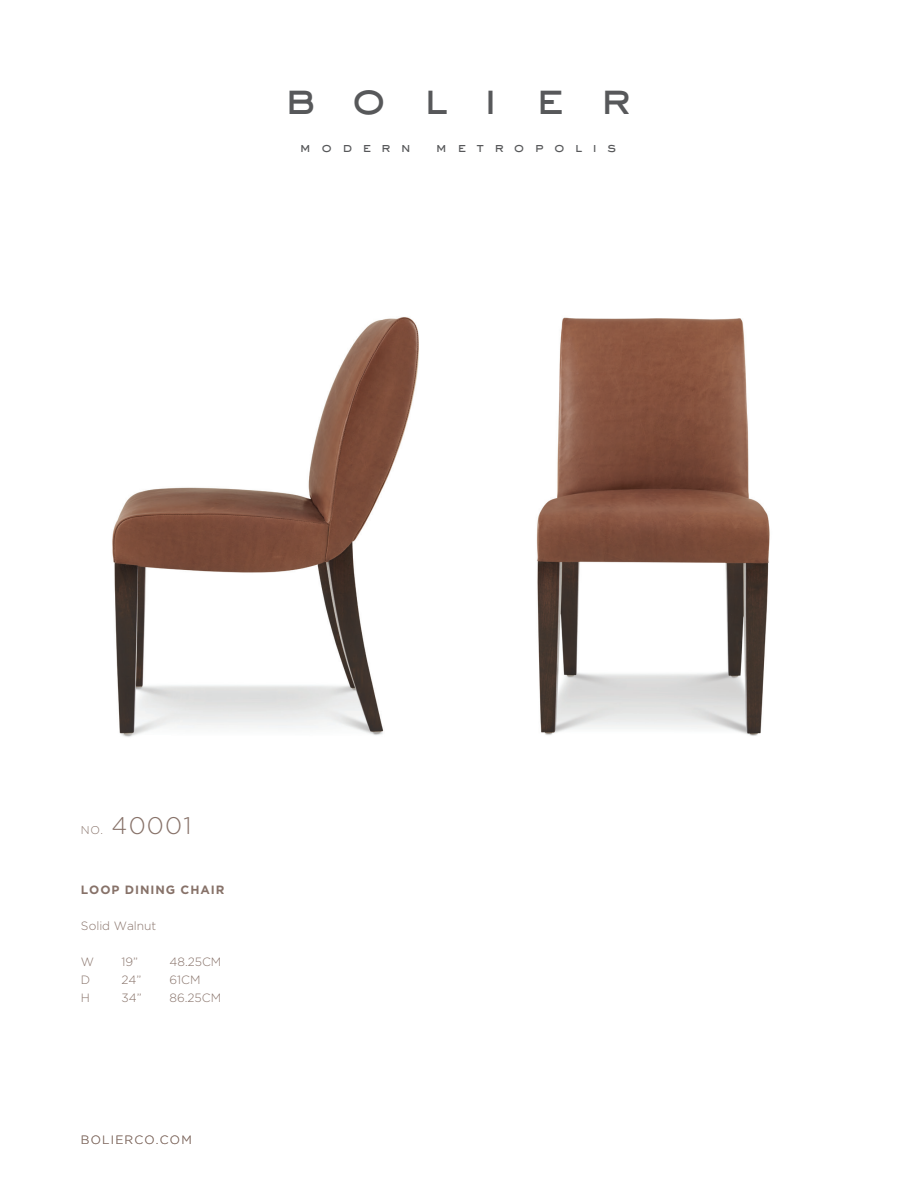
<style>
.page{position:relative;width:918px;height:1188px;background:#fff}
.page>*{position:absolute;margin:0;border:0;box-sizing:border-box;transform-origin:0 0}
.t1{font:500 45px "Sackers Gothic Std";letter-spacing:.76em;color:#57585a}
.t2{font:300 24px "Gotham";letter-spacing:.05em;color:#877269}
.t3{font:500 13.5px "Sackers Gothic Std";letter-spacing:.72em;color:#57585a}
.t4{font:300 12px "Gotham";color:#877269}
.t5{font:700 12px "Gotham";letter-spacing:.075em;color:#877269}
.t6{font:300 12px "Gotham";letter-spacing:.1em;color:#877269}
.s1{font-size:11.25px}
</style>
<div class="page">
<img style="left:536px;top:317px;width:234px;height:419px">
<img style="left:112px;top:317px;width:307px;height:420px">
<h1 class="t1" style="left:283px;top:68px;width:350px">bolier</h1>
<p class="t3" style="left:300px;top:138px;width:113px">modern</p>
<p class="t3" style="left:436px;top:138px;width:182px">metropolis</p>
<h2 class="t2" style="left:81px;top:812px;width:112px"><span class="s1">NO.</span> 40001</h2>
<p class="t5" style="left:81px;top:883px;width:145px">LOOP DINING CHAIR</p>
<p class="t4" style="left:81px;top:919px;width:77px">Solid Walnut</p>
<p class="t4" style="left:81px;top:955px;width:15px">W</p>
<p class="t4" style="left:121px;top:955px;width:18px">19”</p>
<p class="t4" style="left:169px;top:955px;width:53px">48.25CM</p>
<p class="t4" style="left:81px;top:973px;width:11px">D</p>
<p class="t4" style="left:121px;top:973px;width:21px">24”</p>
<p class="t4" style="left:169px;top:973px;width:32px">61CM</p>
<p class="t4" style="left:81px;top:991px;width:11px">H</p>
<p class="t4" style="left:121px;top:991px;width:22px">34”</p>
<p class="t4" style="left:169px;top:991px;width:53px">86.25CM</p>
<p class="t6" style="left:81px;top:1133px;width:112px">BOLIERCO.COM</p>
</div>
